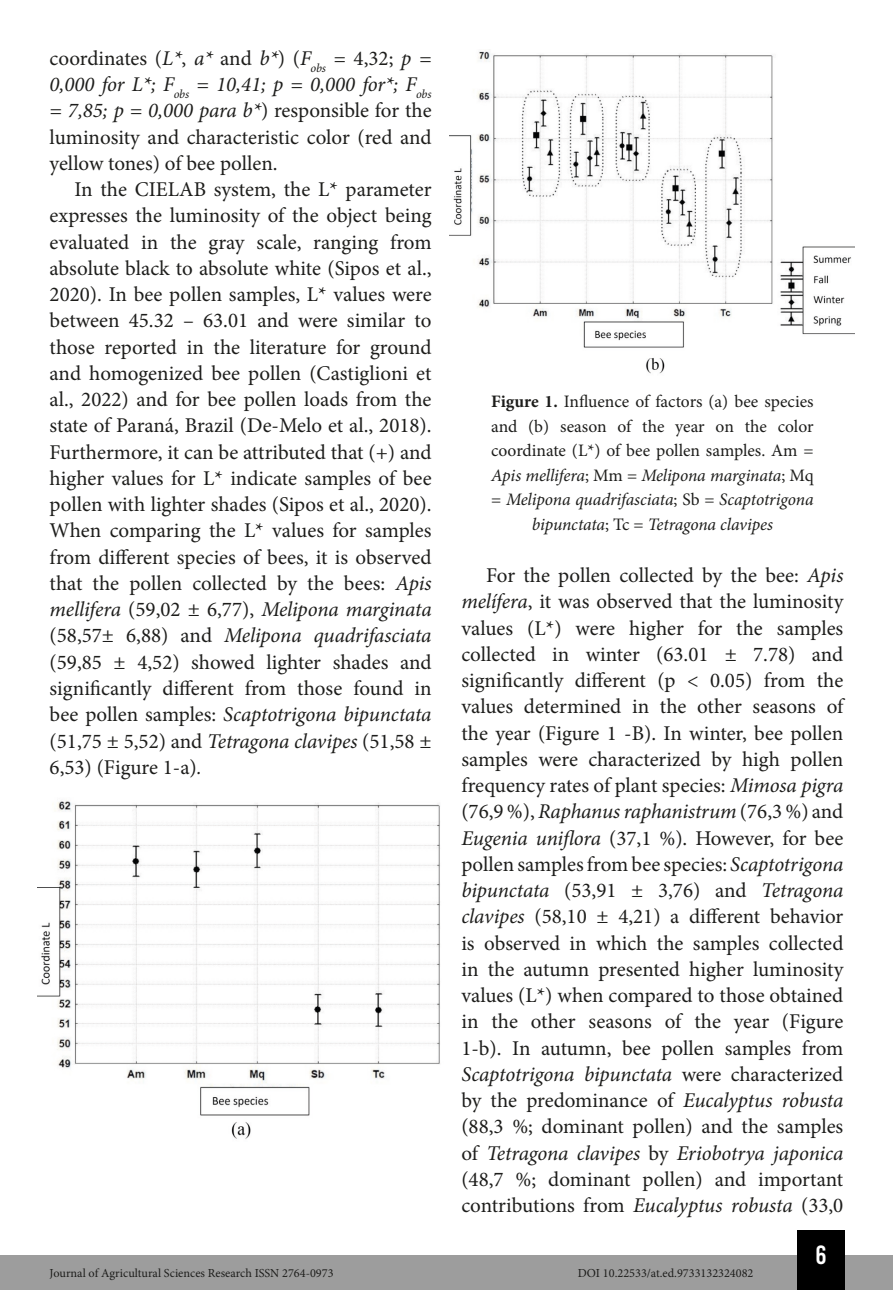
<style>
.page{position:relative;width:893px;height:1290px;background:#fff}
.page>*{position:absolute;margin:0;border:0;box-sizing:border-box;transform-origin:0 0}
.t1{font:26.25px "Bebas Kai";color:#fff}
.t2{font:21px/26.2px "Minion Pro";color:#1d1d1b;text-align:justify}
.t3{font:17.5px/24.5px "Minion Pro";color:#1d1d1b;text-align:center}
.t4{font:12.25px "Minion Pro";color:#1d1d1b}
.s1{font-style:italic}
.s2{font-weight:700}
</style>
<div class="page">
<div style="left:0;top:1255px;width:893px;height:35px;background:#9d9d9d"></div>
<div style="left:797px;top:1230px;width:48px;height:60px;background:#000"></div>
<img style="left:37px;top:801px;width:403px;height:338px">
<img style="left:450px;top:51px;width:405px;height:323px">
<p class="t2" style="left:50px;top:45px;width:384px">coordinates (<span class="s1">L*</span>, <span class="s1">a*</span> and <span class="s1">b*</span>) (<span class="s1">F</span><sub>obs</sub> = 4,32; <span class="s1">p = 0,000 for L*; F</span><sub>obs</sub> <span class="s1">= 10,41; p = 0,000 for*; F</span><sub>obs </sub><span class="s1">= 7,85; p = 0,000 para b*</span>) responsible for the luminosity and characteristic color (red and yellow tones) of bee pollen.</p>
<p class="t2" style="left:50px;top:176px;width:384px;text-indent:25px">In the CIELAB system, the L* parameter expresses the luminosity of the object being evaluated in the gray scale, ranging from absolute black to absolute white (Sipos et al., 2020). In bee pollen samples, L* values were between 45.32 – 63.01 and were similar to those reported in the literature for ground and homogenized bee pollen (Castiglioni et al., 2022) and for bee pollen loads from the state of Paraná, Brazil (De-Melo et al., 2018).<br>Furthermore, it can be attributed that (+) and higher values for L* indicate samples of bee pollen with lighter shades (Sipos et al., 2020).<br>When comparing the L* values for samples from different species of bees, it is observed that the pollen collected by the bees: <span class="s1">Apis mellifera</span> (59,02 ± 6,77), <span class="s1">Melipona marginata </span>(58,57± 6,88) and <span class="s1">Melipona quadrifasciata </span>(59,85 ± 4,52) showed lighter shades and significantly different from those found in bee pollen samples: <span class="s1">Scaptotrigona bipunctata </span>(51,75 ± 5,52) and <span class="s1">Tetragona clavipes</span> (51,58 ± 6,53) (Figure 1-a)<span class="s1">.</span></p>
<p class="t3" style="left:491px;top:389px;width:324px"><span class="s2">Figure 1.</span> Influence of factors (a) bee species and (b) season of the year on the color coordinate (L*) of bee pollen samples. Am = <span class="s1">Apis mellifera</span>; Mm = <span class="s1">Melipona marginata</span>; Mq = <span class="s1">Melipona quadrifasciata</span>; Sb = <span class="s1">Scaptotrigona bipunctata</span>; Tc = <span class="s1">Tetragona clavipes</span></p>
<p class="t2" style="left:461px;top:562px;width:384px;text-indent:25px">For the pollen collected by the bee: <span class="s1">Apis melífera</span>, it was observed that the luminosity values (L*) were higher for the samples collected in winter (63.01 ± 7.78) and significantly different (p &lt; 0.05) from the values determined in the other seasons of the year (Figure 1 -B). In winter, bee pollen samples were characterized by high pollen frequency rates of plant species: <span class="s1">Mimosa pigra </span>(76,9 %), <span class="s1">Raphanus raphanistrum</span> (76,3 %) and <span class="s1">Eugenia uniflora</span> (37,1 %). However, for bee pollen samples from bee species: <span class="s1">Scaptotrigona bipunctata</span> (53,91 ± 3,76) and <span class="s1">Tetragona clavipes</span> (58,10 ± 4,21) a different behavior is observed in which the samples collected in the autumn presented higher luminosity values (L*) when compared to those obtained in the other seasons of the year (Figure 1-b). In autumn, bee pollen samples from <span class="s1">Scaptotrigona bipunctata</span> were characterized by the predominance of <span class="s1">Eucalyptus robusta </span>(88,3 %; dominant pollen) and the samples of <span class="s1">Tetragona clavipes</span> by <span class="s1">Eriobotrya japonica </span>(48,7 %; dominant pollen) and important contributions from <span class="s1">Eucalyptus robusta</span> (33,0</p>
<p class="t1" style="left:815px;top:1241px;width:13px">6</p>
<p class="t4" style="left:50px;top:1265px;width:285px">Journal of Agricultural Sciences Research ISSN 2764-0973</p>
<p class="t4" style="left:578px;top:1265px;width:177px">DOI 10.22533/at.ed.9733132324082</p>
</div>
